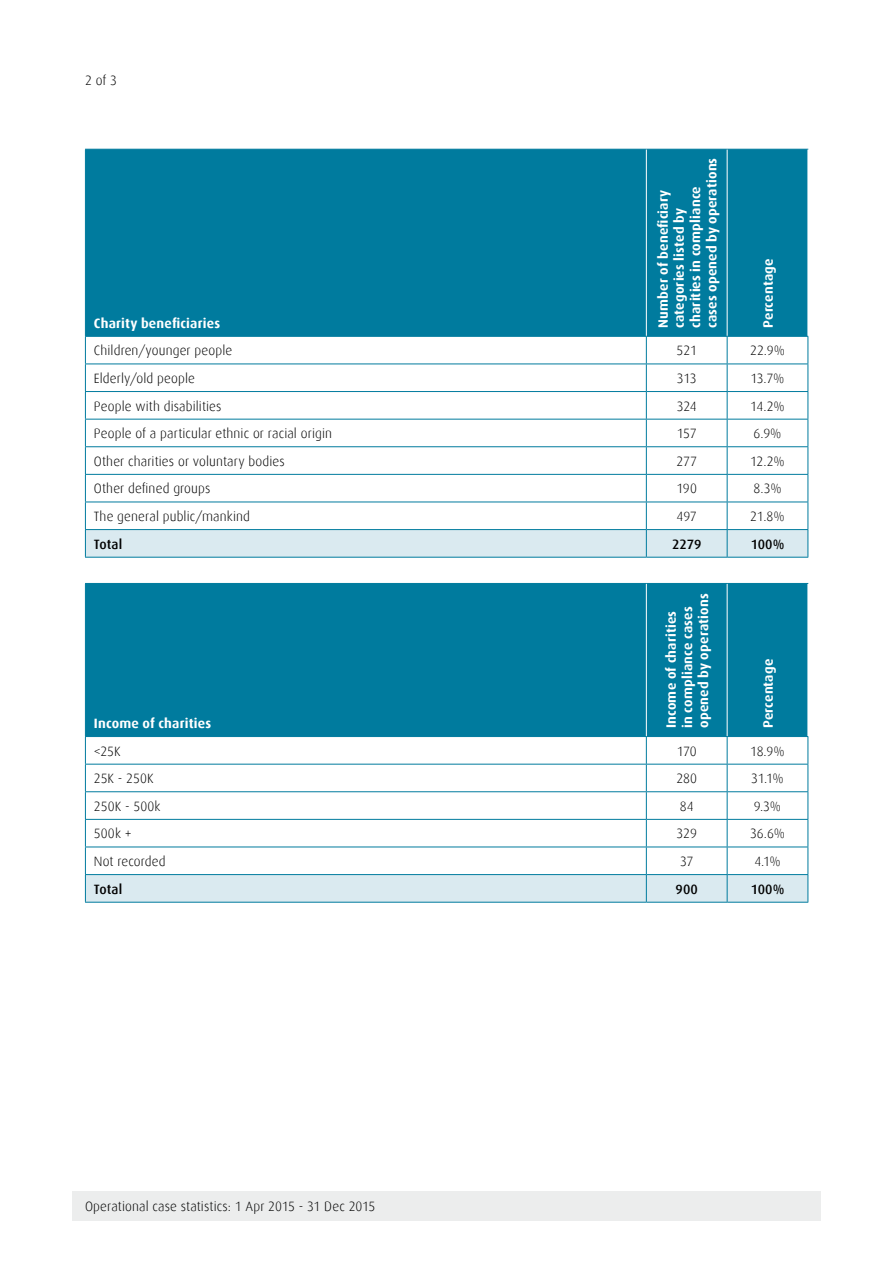
<style>
.page{position:relative;width:893px;height:1263px;background:#fff}
.page>*{position:absolute;margin:0;border:0;box-sizing:border-box;transform-origin:0 0}
.Table_Text{font:300 13.5px "Dax";letter-spacing:.01em;color:#000}
.Table_Header_-_Left{font:700 13.5px/16.2px "Dax";letter-spacing:.015em;color:#fff}
.Table_Text_-_Centre{font:300 13.5px "Dax";letter-spacing:-.02em;color:#000}
.Table_Text_-_Centre-2{font:500 13.5px "Dax";letter-spacing:.005em;color:#000}
.Table_Text-2{font:500 13.5px "Dax";letter-spacing:.005em;color:#000}
</style>
<div class="page">
<div style="left:72px;top:1191px;width:749px;height:29px;background:#eceded"></div>
<div style="left:86px;top:150px;width:721px;height:186px;background:#007b9e"></div>
<hr style="left:85px;top:149px;width:561px;height:1px;background:#007b9e">
<hr style="left:85px;top:150px;width:1px;height:186px;background:#007b9e">
<hr style="left:646px;top:149px;width:81px;height:1px;background:#007b9e">
<hr style="left:727px;top:149px;width:81px;height:1px;background:#007b9e">
<hr style="left:646px;top:150px;width:1px;height:186px;background:#fff">
<hr style="left:727px;top:150px;width:1px;height:186px;background:#fff">
<hr style="left:85px;top:336px;width:561px;height:1px;background:#007b9e">
<hr style="left:646px;top:336px;width:81px;height:1px;background:#007b9e">
<hr style="left:727px;top:336px;width:81px;height:1px;background:#007b9e">
<svg style="left:85px;top:337px;width:723px;height:220px"></svg>
<hr style="left:85px;top:557px;width:561px;height:1px;background:#007b9e">
<hr style="left:646px;top:557px;width:81px;height:1px;background:#007b9e">
<hr style="left:727px;top:557px;width:81px;height:1px;background:#007b9e">
<div style="left:86px;top:584px;width:721px;height:152px;background:#007b9e"></div>
<hr style="left:646px;top:584px;width:1px;height:152px;background:#fff">
<hr style="left:727px;top:584px;width:1px;height:152px;background:#fff">
<hr style="left:85px;top:583px;width:561px;height:1px;background:#007b9e">
<hr style="left:85px;top:584px;width:1px;height:152px;background:#007b9e">
<hr style="left:646px;top:583px;width:81px;height:1px;background:#007b9e">
<hr style="left:727px;top:583px;width:81px;height:1px;background:#007b9e">
<hr style="left:85px;top:736px;width:561px;height:1px;background:#007b9e">
<hr style="left:646px;top:736px;width:81px;height:1px;background:#007b9e">
<hr style="left:727px;top:736px;width:81px;height:1px;background:#007b9e">
<svg style="left:85px;top:737px;width:723px;height:165px"></svg>
<hr style="left:85px;top:902px;width:561px;height:1px;background:#007b9e">
<hr style="left:646px;top:902px;width:81px;height:1px;background:#007b9e">
<hr style="left:727px;top:902px;width:81px;height:1px;background:#007b9e">
<p class="Table_Text" style="left:85px;top:72px;width:34px">2 of 3</p>
<p class="Table_Header_-_Left" style="left:94px;top:315px;width:128px">Charity beneficiaries</p>
<p class="Table_Header_-_Left" style="left:655px;top:328px;width:172px;rotate:-90deg">Number of beneficiary categories listed by charities in compliance cases opened by operations</p>
<p class="Table_Header_-_Left" style="left:760px;top:328px;width:71px;rotate:-90deg">Percentage</p>
<p class="Table_Text" style="left:94px;top:343px;width:140px">Children/younger people</p>
<p class="Table_Text_-_Centre" style="left:676px;top:343px;width:22px">521</p>
<p class="Table_Text_-_Centre" style="left:750px;top:343px;width:37px">22.9%</p>
<p class="Table_Text" style="left:94px;top:371px;width:103px">Elderly/old people</p>
<p class="Table_Text_-_Centre" style="left:677px;top:371px;width:21px">313</p>
<p class="Table_Text_-_Centre" style="left:750px;top:371px;width:36px">13.7%</p>
<p class="Table_Text" style="left:94px;top:399px;width:129px">People with disabilities</p>
<p class="Table_Text_-_Centre" style="left:677px;top:399px;width:21px">324</p>
<p class="Table_Text_-_Centre" style="left:750px;top:399px;width:36px">14.2%</p>
<p class="Table_Text" style="left:94px;top:426px;width:240px">People of a particular ethnic or racial origin</p>
<p class="Table_Text_-_Centre" style="left:677px;top:426px;width:22px">157</p>
<p class="Table_Text_-_Centre" style="left:753px;top:426px;width:30px">6.9%</p>
<p class="Table_Text" style="left:94px;top:454px;width:192px">Other charities or voluntary bodies</p>
<p class="Table_Text_-_Centre" style="left:676px;top:454px;width:22px">277</p>
<p class="Table_Text_-_Centre" style="left:750px;top:454px;width:36px">12.2%</p>
<p class="Table_Text" style="left:94px;top:481px;width:118px">Other defined groups</p>
<p class="Table_Text_-_Centre" style="left:677px;top:481px;width:22px">190</p>
<p class="Table_Text_-_Centre" style="left:753px;top:481px;width:30px">8.3%</p>
<p class="Table_Text" style="left:94px;top:509px;width:158px">The general public/mankind</p>
<p class="Table_Text_-_Centre" style="left:677px;top:509px;width:22px">497</p>
<p class="Table_Text_-_Centre" style="left:750px;top:509px;width:36px">21.8%</p>
<p class="Table_Text-2" style="left:94px;top:536px;width:30px">Total</p>
<p class="Table_Text_-_Centre-2" style="left:672px;top:536px;width:31px">2279</p>
<p class="Table_Text_-_Centre-2" style="left:751px;top:536px;width:35px">100%</p>
<p class="Table_Header_-_Left" style="left:94px;top:715px;width:119px">Income of charities</p>
<p class="Table_Header_-_Left" style="left:663px;top:728px;width:136px;rotate:-90deg">Income of charities<br>in compliance cases opened by operations</p>
<p class="Table_Header_-_Left" style="left:760px;top:728px;width:71px;rotate:-90deg">Percentage</p>
<p class="Table_Text" style="left:94px;top:744px;width:28px">&lt;25K</p>
<p class="Table_Text_-_Centre" style="left:677px;top:744px;width:21px">170</p>
<p class="Table_Text_-_Centre" style="left:750px;top:744px;width:36px">18.9%</p>
<p class="Table_Text" style="left:94px;top:771px;width:61px">25K - 250K</p>
<p class="Table_Text_-_Centre" style="left:676px;top:771px;width:22px">280</p>
<p class="Table_Text_-_Centre" style="left:751px;top:771px;width:34px">31.1%</p>
<p class="Table_Text" style="left:94px;top:799px;width:68px">250K - 500k</p>
<p class="Table_Text_-_Centre" style="left:680px;top:799px;width:15px">84</p>
<p class="Table_Text_-_Centre" style="left:754px;top:799px;width:29px">9.3%</p>
<p class="Table_Text" style="left:94px;top:826px;width:39px">500k +</p>
<p class="Table_Text_-_Centre" style="left:677px;top:826px;width:22px">329</p>
<p class="Table_Text_-_Centre" style="left:750px;top:826px;width:36px">36.6%</p>
<p class="Table_Text" style="left:94px;top:854px;width:73px">Not recorded</p>
<p class="Table_Text_-_Centre" style="left:680px;top:854px;width:15px">37</p>
<p class="Table_Text_-_Centre" style="left:754px;top:854px;width:28px">4.1%</p>
<p class="Table_Text-2" style="left:94px;top:881px;width:30px">Total</p>
<p class="Table_Text_-_Centre-2" style="left:675px;top:881px;width:24px">900</p>
<p class="Table_Text_-_Centre-2" style="left:751px;top:881px;width:35px">100%</p>
<p class="Table_Text" style="left:85px;top:1199px;width:292px">Operational case statistics: 1 Apr 2015 - 31 Dec 2015</p>
</div>
